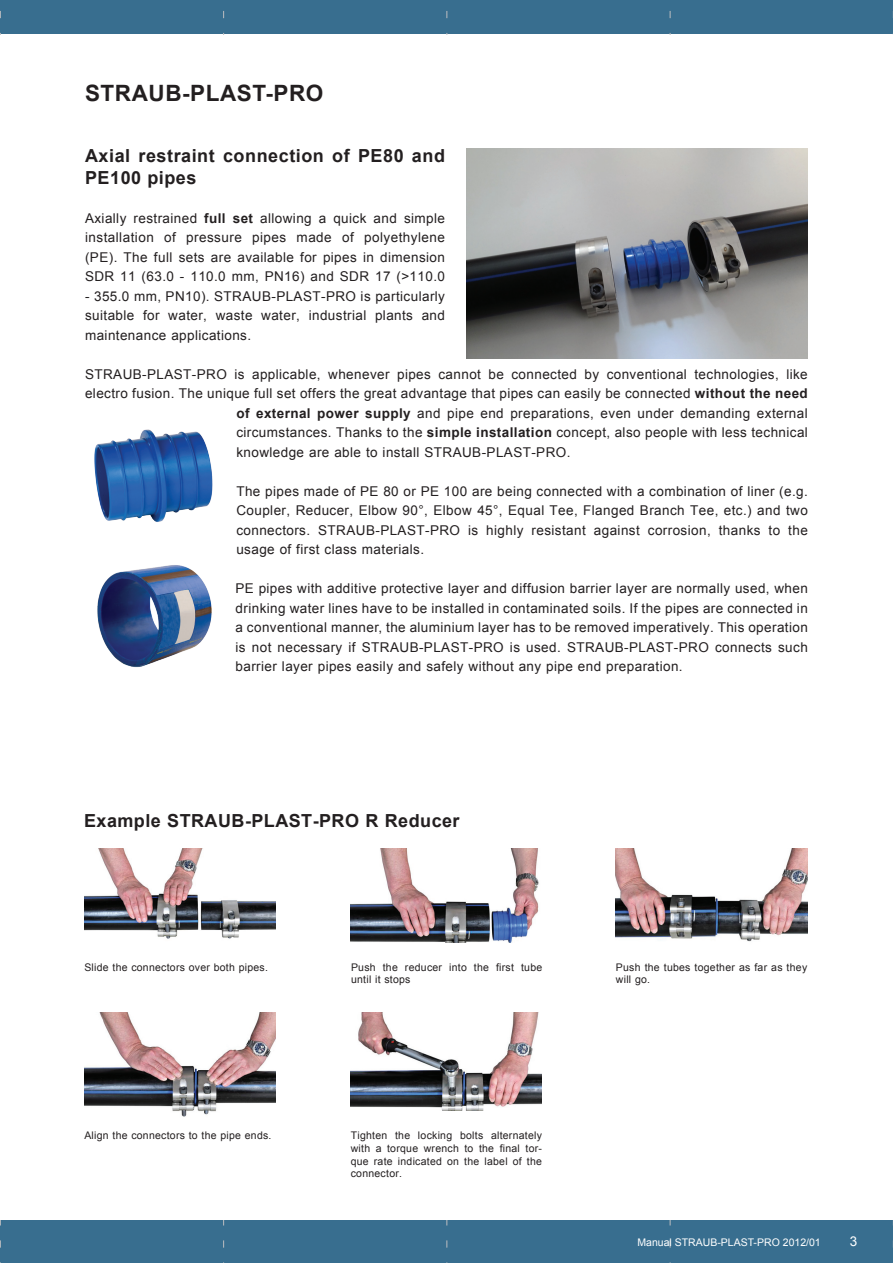
<style>
.page{position:relative;width:893px;height:1263px;background:#fff}
.page>*{position:absolute;margin:0;border:0;box-sizing:border-box;transform-origin:0 0}
.t1{font:700 22.5px "Arial";letter-spacing:.025em;color:#231f20}
.t2{font:700 18px/21.6px "Arial";letter-spacing:.03em;color:#231f20}
.t3{font:13.5px/19.5px "Arial";letter-spacing:.03em;color:#231f20;text-align:justify}
.t4{font:13.5px "Arial";color:#fff}
.t5{font:10.5px/12.6px "Arial";letter-spacing:.025em;color:#231f20}
.t6{font:10.5px "Arial";color:#fff}
.s1{font-weight:700}
</style>
<div class="page">
<div style="left:0;top:0;width:893px;height:34px;background:#386e8f"></div>
<div style="left:0;top:1220px;width:893px;height:43px;background:#386e8f"></div>
<svg style="left:446px;top:1220px;width:1px;height:43px"></svg>
<svg style="left:223px;top:1220px;width:1px;height:43px"></svg>
<svg style="left:0;top:1220px;width:1px;height:43px"></svg>
<svg style="left:670px;top:1220px;width:1px;height:43px"></svg>
<img style="left:94px;top:429px;width:119px;height:93px">
<img style="left:84px;top:848px;width:191px;height:91px">
<img style="left:351px;top:848px;width:188px;height:94px">
<img style="left:616px;top:848px;width:191px;height:94px">
<img style="left:84px;top:1012px;width:192px;height:105px">
<img style="left:351px;top:1012px;width:191px;height:98px">
<img style="left:97px;top:565px;width:115px;height:103px">
<img style="left:466px;top:149px;width:342px;height:209px">
<h1 class="t1" style="left:85px;top:79px;width:240px">STRAUB-PLAST-PRO</h1>
<h2 class="t2" style="left:85px;top:145px;width:361px">Axial restraint connection of PE80 and<br>PE100 pipes</h2>
<p class="t3" style="left:85px;top:208px;width:361px">Axially restrained <span class="s1">full set</span> allowing a quick and simple installation of pressure pipes made of polyethylene (PE). The full sets are available for pipes in dimension SDR 11 (63.0 - 110.0 mm, PN16) and SDR 17 (&gt;110.0</p>
<p class="t3" style="left:85px;top:286px;width:361px">- 355.0 mm, PN10). STRAUB-PLAST-PRO is particularly suitable for water, waste water, industrial plants and maintenance applications.</p>
<p class="t3" style="left:85px;top:364px;width:724px">STRAUB-PLAST-PRO is applicable, whenever pipes cannot be connected by conventional technologies, like</p>
<p class="t3" style="left:85px;top:384px;width:724px">electro fusion. The unique full set offers the great advantage that pipes can easily be connected <span class="s1">without the need</span></p>
<p class="t3" style="left:236px;top:403px;width:573px"><span class="s1">of external power supply</span> and pipe end preparations, even under demanding external</p>
<p class="t3" style="left:236px;top:423px;width:573px">circumstances. Thanks to the <span class="s1">simple installation</span> concept, also people with less technical</p>
<p class="t3" style="left:236px;top:442px;width:336px">knowledge are able to install STRAUB-PLAST-PRO.</p>
<p class="t3" style="left:236px;top:481px;width:573px">The pipes made of PE 80 or PE 100 are being connected with a combination of liner (e.g.<br>Coupler, Reducer, Elbow 90°, Elbow 45°, Equal Tee, Flanged Branch Tee, etc.) and two connectors. STRAUB-PLAST-PRO is highly resistant against corrosion, thanks to the usage of first class materials.</p>
<p class="t3" style="left:236px;top:579px;width:574px">PE pipes with additive protective layer and diffusion barrier layer are normally used, when drinking water lines have to be installed in contaminated soils. If the pipes are connected in a conventional manner, the aluminium layer has to be removed imperatively. This operation is not necessary if STRAUB-PLAST-PRO is used. STRAUB-PLAST-PRO connects such barrier layer pipes easily and safely without any pipe end preparation.</p>
<h2 class="t2" style="left:84px;top:810px;width:377px">Example STRAUB-PLAST-PRO R Reducer</h2>
<p class="t5" style="left:84px;top:961px;width:185px">Slide the connectors over both pipes.</p>
<p class="t5" style="left:351px;top:961px;width:193px">Push the reducer into the first tube until it stops</p>
<p class="t5" style="left:616px;top:961px;width:193px">Push the tubes together as far as they will go.</p>
<p class="t5" style="left:84px;top:1129px;width:189px">Align the connectors to the pipe ends.</p>
<p class="t5" style="left:351px;top:1129px;width:193px;text-align:justify">Tighten the locking bolts alternately with a torque wrench to the final tor&shy;que rate indicated on the label of the connector.</p>
<p class="t6" style="left:637px;top:1235px;width:185px">Manual STRAUB-PLAST-PRO 2012/01</p>
<p class="t4" style="left:850px;top:1232px;width:9px">3</p>
</div>
